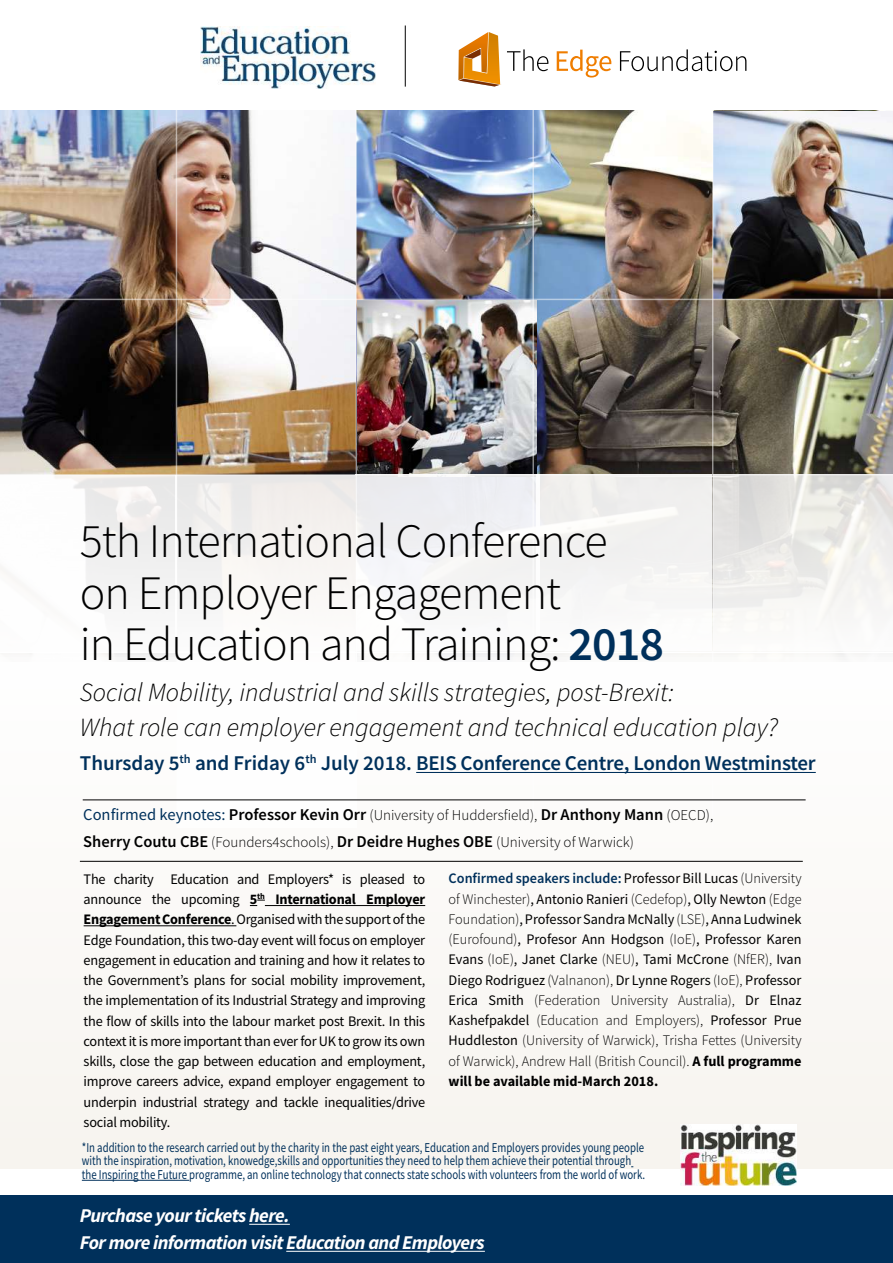
<style>
.page{position:relative;width:893px;height:1263px;background:#fff}
.page>*{position:absolute;margin:0;border:0;box-sizing:border-box;transform-origin:0 0}
.t1{font:300 48px/51.4px "Source Sans Pro";letter-spacing:-.02em;color:#000}
.t2{font:italic 300 26.25px/34.5px "Source Sans Pro";color:#000}
.t3{font:600 21px "Source Sans Pro";letter-spacing:-.01em;color:#00305b}
.t4{font:italic 700 19.5px/27px "Source Sans Pro";letter-spacing:-.03em;color:#fff}
.t5{font:300 15px/26.2px "Source Sans Pro";color:#000}
.t6{font:14.55px/20.2px "Source Sans Pro";letter-spacing:-.015em;color:#000;text-align:justify}
.t7{font:300 14.55px/20.2px "Source Sans Pro";color:#000;text-align:justify}
.t8{font:13.5px/13.5px "Source Sans Pro";color:#00305b;scale:.8 1}
.s1{font-weight:600;color:#00305b}
.s2{font-weight:400;font-size:16.5px;color:#00305b}
.s3{font-weight:600;font-size:16.5px}
.s4{font-weight:700}
.s5{font-weight:400}
</style>
<div class="page">
<div style="left:0;top:660px;width:892px;height:509px;background:#faf9f6"></div>
<img style="left:357px;top:111px;width:536px;height:546px">
<img style="left:0;top:111px;width:356px;height:546px">
<div style="left:0;top:1195px;width:893px;height:68px;background:#00305b"></div>
<hr style="left:249px;top:1224px;width:41px;height:1px;background:#fff">
<hr style="left:286px;top:1251px;width:199px;height:1px;background:#fff">
<div style="left:0;top:475px;width:177px;height:176px;background:linear-gradient(to right,#fff,#efeeee)"></div>
<div style="left:177px;top:651px;width:179px;height:177px;background:#fff"></div>
<img style="left:713px;top:111px;width:180px;height:188px">
<img style="left:357px;top:300px;width:179px;height:174px">
<svg style="left:713px;top:475px;width:180px;height:176px"></svg>
<hr style="left:176px;top:45px;width:1px;height:783px;background:#fff">
<hr style="left:0;top:474px;width:893px;height:1px;background:#fff">
<hr style="left:0;top:299px;width:893px;height:1px;background:#fff">
<hr style="left:0;top:651px;width:893px;height:2px;background:#fff">
<hr style="left:356px;top:45px;width:1px;height:783px;background:#fff">
<hr style="left:532px;top:45px;width:2px;height:783px;background:#fff">
<hr style="left:712px;top:45px;width:1px;height:783px;background:#fff">
<svg style="left:250px;top:900px;width:15px;height:6px"></svg>
<hr style="left:265px;top:905px;width:160px;height:1px;background:#000">
<hr style="left:84px;top:925px;width:152px;height:1px;background:#000">
<hr style="left:416px;top:772px;width:400px;height:1px;background:#00305b">
<hr style="left:83px;top:800px;width:723px;height:1px;background:#000">
<svg style="left:458px;top:32px;width:42px;height:55px"></svg>
<svg style="left:507px;top:49px;width:41px;height:22px"></svg>
<svg style="left:557px;top:50px;width:54px;height:28px"></svg>
<svg style="left:620px;top:49px;width:126px;height:22px"></svg>
<hr style="left:405px;top:26px;width:1px;height:61px;background:#000">
<img style="left:200px;top:27px;width:175px;height:61px">
<hr style="left:80px;top:861px;width:723px;height:1px;background:#000">
<div style="left:176px;top:475px;width:179px;height:177px;background:linear-gradient(to right,#f2f2f1,#f8f5f2)"></div>
<div style="left:355px;top:474px;width:185px;height:177px;background:#f4f4f5"></div>
<div style="left:536px;top:474px;width:176px;height:177px;background:#f4f3f2"></div>
<hr style="left:82px;top:1180px;width:107px;height:1px;background:#00305b">
<img style="left:680px;top:1125px;width:116px;height:60px">
<h1 class="t1" style="left:80px;top:516px;width:586px">5th International Conference on Employer Engagement<br>in Education and Training: <span class="s1">2018</span></h1>
<h2 class="t2" style="left:80px;top:675px;width:699px">Social Mobility, industrial and skills strategies, post-Brexit:<br>What role can employer engagement and technical education play?</h2>
<h3 class="t3" style="left:80px;top:750px;width:737px">Thursday 5<sup>th</sup> and Friday 6<sup>th</sup> July 2018. BEIS Conference Centre, London Westminster</h3>
<p class="t5" style="left:83px;top:802px;width:631px"><span class="s2">Confirmed keynotes:</span> <span class="s3">Professor Kevin Orr</span> (University of Huddersfield), <span class="s3">Dr Anthony Mann</span> (OECD),<br><span class="s3">Sherry Coutu CBE</span> (Founders4schools), <span class="s3">Dr Deidre Hughes OBE</span> (University of Warwick)</p>
<p class="t6" style="left:84px;top:869px;width:343px">The charity Education and Employers* is pleased to announce the upcoming <span class="s4">5</span><sup>th</sup> <span class="s4">International Employer Engagement Conference</span>. Organised with the support of the Edge Foundation, this two-day event will focus on employer engagement in education and training and how it relates to the Government’s plans for social mobility improvement, the implementation of its Industrial Strategy and improving the flow of skills into the labour market post Brexit. In this context it is more important than ever for UK to grow its own skills, close the gap between education and employment, improve careers advice, expand employer engagement to underpin industrial strategy and tackle inequalities/drive social mobility.</p>
<p class="t7" style="left:449px;top:868px;width:354px"><span class="s1">Confirmed speakers include:</span> <span class="s5">Professor Bill Lucas</span> (University of Winchester)<span class="s5">, Antonio Ranieri</span> (Cedefop)<span class="s5">, Olly Newton</span> (Edge Foundation)<span class="s5">, Professor Sandra McNally</span> (LSE)<span class="s5">, Anna Ludwinek </span>(Eurofound)<span class="s5">, Profesor Ann Hodgson</span> (IoE)<span class="s5">, Professor Karen Evans</span> (IoE)<span class="s5">, Janet Clarke</span> (NEU)<span class="s5">, Tami McCrone</span> (NfER), <span class="s5">Ivan Diego Rodriguez</span> (Valnanon), <span class="s5">Dr Lynne Rogers</span> (IoE), <span class="s5">Professor Erica Smith</span> (Federation University Australia), <span class="s5">Dr Elnaz Kashefpakdel</span> (Education and Employers), <span class="s5">Professor Prue Huddleston</span> (University of Warwick), Trisha Fettes (University of Warwick), Andrew Hall (British Council). <span class="s4">A full programme will be available mid-March 2018.</span></p>
<p class="t8" style="left:82px;top:1140px;width:706px">*In addition to the research carried out by the charity in the past eight years, Education and Employers provides young people with the inspiration, motivation, knowedge,skills and opportunities they need to help them achieve their potential through the Inspiring the Future programme, an online technology that connects state schools with volunteers from the world of work.</p>
<h3 class="t4" style="left:80px;top:1202px;width:407px">Purchase your tickets here.<br>For more information visit Education and Employers</h3>
</div>
